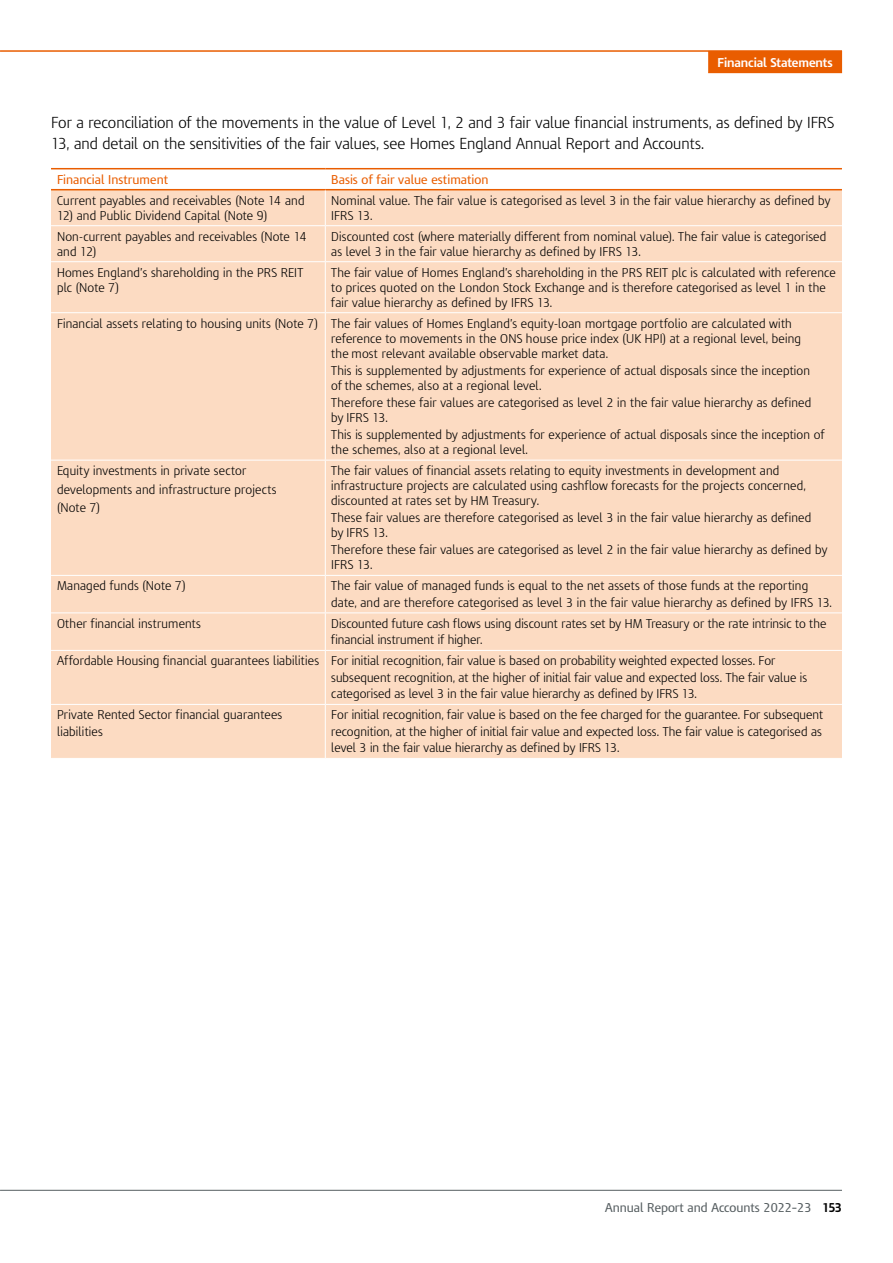
<style>
.page{position:relative;width:893px;height:1263px;background:#fff}
.page>*{position:absolute;margin:0;border:0;box-sizing:border-box;transform-origin:0 0}
.Body_copy_NEW{font:300 15px/21px "HMRC Modena";color:#000}
.Text_left_-_8pt_Mode{font:300 12px/15px "HMRC Modena";letter-spacing:.015em;color:#000}
.Text_left_-_8pt_Mode-2{font:12px "HMRC Modena";letter-spacing:.005em;color:#e95d00}
.t1{font:12px "HMRC Modena";color:#565e61}
.t2{font:700 12px "HMRC Modena";letter-spacing:-.01em;color:#fff}
.s1{font-weight:700;color:#000}
</style>
<div class="page">
<hr style="left:0;top:1190px;width:842px;height:1px;background:#565e61">
<hr style="left:0;top:50px;width:842px;height:2px;background:#e95d00">
<div style="left:709px;top:51px;width:133px;height:22px;background:#e95d00"></div>
<div style="left:51px;top:190px;width:791px;height:568px;background:#fcdbc2"></div>
<hr style="left:51px;top:168px;width:274px;height:1px;background:#e95d00">
<hr style="left:325px;top:168px;width:517px;height:1px;background:#e95d00">
<hr style="left:51px;top:189px;width:274px;height:1px;background:#e95d00">
<hr style="left:325px;top:189px;width:517px;height:1px;background:#e95d00">
<hr style="left:325px;top:190px;width:1px;height:35px;background:#fff">
<hr style="left:51px;top:225px;width:274px;height:1px;background:#fff">
<hr style="left:51px;top:261px;width:274px;height:1px;background:#fff">
<hr style="left:51px;top:312px;width:274px;height:1px;background:#fff">
<hr style="left:51px;top:460px;width:274px;height:1px;background:#fff">
<hr style="left:51px;top:575px;width:274px;height:1px;background:#fff">
<hr style="left:51px;top:612px;width:274px;height:1px;background:#fff">
<hr style="left:51px;top:650px;width:274px;height:1px;background:#fff">
<hr style="left:51px;top:704px;width:274px;height:1px;background:#fff">
<hr style="left:325px;top:226px;width:1px;height:35px;background:#fff">
<hr style="left:325px;top:262px;width:1px;height:50px;background:#fff">
<hr style="left:325px;top:313px;width:1px;height:147px;background:#fff">
<hr style="left:325px;top:460px;width:1px;height:115px;background:#fff">
<hr style="left:325px;top:576px;width:1px;height:36px;background:#fff">
<hr style="left:325px;top:613px;width:1px;height:37px;background:#fff">
<hr style="left:325px;top:651px;width:1px;height:53px;background:#fff">
<hr style="left:325px;top:705px;width:1px;height:53px;background:#fff">
<hr style="left:325px;top:225px;width:517px;height:1px;background:#fff">
<hr style="left:325px;top:261px;width:517px;height:1px;background:#fff">
<hr style="left:325px;top:312px;width:517px;height:1px;background:#fff">
<hr style="left:325px;top:460px;width:517px;height:1px;background:#fff">
<hr style="left:325px;top:575px;width:517px;height:1px;background:#fff">
<hr style="left:325px;top:612px;width:517px;height:1px;background:#fff">
<hr style="left:325px;top:650px;width:517px;height:1px;background:#fff">
<hr style="left:325px;top:704px;width:517px;height:1px;background:#fff">
<p class="t2" style="left:718px;top:55px;width:117px">Financial Statements</p>
<p class="Body_copy_NEW" style="left:51px;top:112px;width:785px">For a reconciliation of the movements in the value of Level 1, 2 and 3 fair value financial instruments, as defined by IFRS<br>13, and detail on the sensitivities of the fair values, see Homes England Annual Report and Accounts.</p>
<p class="Text_left_-_8pt_Mode-2" style="left:57px;top:172px;width:113px">Financial Instrument</p>
<p class="Text_left_-_8pt_Mode-2" style="left:331px;top:172px;width:159px">Basis of fair value estimation</p>
<p class="Text_left_-_8pt_Mode" style="left:57px;top:193px;width:249px">Current payables and receivables (Note 14 and</p>
<p class="Text_left_-_8pt_Mode" style="left:57px;top:208px;width:212px">12) and Public Dividend Capital (Note 9)</p>
<p class="Text_left_-_8pt_Mode" style="left:331px;top:193px;width:501px">Nominal value. The fair value is categorised as level 3 in the fair value hierarchy as defined by<br>IFRS 13.</p>
<p class="Text_left_-_8pt_Mode" style="left:57px;top:229px;width:251px">Non-current payables and receivables (Note 14 and 12)</p>
<p class="Text_left_-_8pt_Mode" style="left:331px;top:229px;width:496px">Discounted cost (where materially different from nominal value). The fair value is categorised as level 3 in the fair value hierarchy as defined by IFRS 13.</p>
<p class="Text_left_-_8pt_Mode" style="left:57px;top:265px;width:248px">Homes England’s shareholding in the PRS REIT plc (Note 7)</p>
<p class="Text_left_-_8pt_Mode" style="left:331px;top:265px;width:506px">The fair value of Homes England’s shareholding in the PRS REIT plc is calculated with reference to prices quoted on the London Stock Exchange and is therefore categorised as level 1 in the fair value hierarchy as defined by IFRS 13.</p>
<p class="Text_left_-_8pt_Mode" style="left:57px;top:316px;width:262px">Financial assets relating to housing units (Note 7)</p>
<p class="Text_left_-_8pt_Mode" style="left:331px;top:316px;width:471px">The fair values of Homes England’s equity-loan mortgage portfolio are calculated with reference to movements in the ONS house price index (UK HPI) at a regional level, being the most relevant available observable market data.</p>
<p class="Text_left_-_8pt_Mode" style="left:331px;top:363px;width:480px">This is supplemented by adjustments for experience of actual disposals since the inception of the schemes, also at a regional level.</p>
<p class="Text_left_-_8pt_Mode" style="left:331px;top:395px;width:481px">Therefore these fair values are categorised as level 2 in the fair value hierarchy as defined by IFRS 13.</p>
<p class="Text_left_-_8pt_Mode" style="left:331px;top:427px;width:495px">This is supplemented by adjustments for experience of actual disposals since the inception of the schemes, also at a regional level.</p>
<p class="Text_left_-_8pt_Mode" style="left:57px;top:463px;width:191px">Equity investments in private sector</p>
<p class="Text_left_-_8pt_Mode" style="left:57px;top:482px;width:221px">developments and infrastructure projects</p>
<p class="Text_left_-_8pt_Mode" style="left:57px;top:500px;width:45px">(Note 7)</p>
<p class="Text_left_-_8pt_Mode" style="left:331px;top:463px;width:476px">The fair values of financial assets relating to equity investments in development and infrastructure projects are calculated using cashflow forecasts for the projects concerned, discounted at rates set by HM Treasury.</p>
<p class="Text_left_-_8pt_Mode" style="left:331px;top:510px;width:481px">These fair values are therefore categorised as level 3 in the fair value hierarchy as defined by IFRS 13.</p>
<p class="Text_left_-_8pt_Mode" style="left:331px;top:542px;width:498px">Therefore these fair values are categorised as level 2 in the fair value hierarchy as defined by<br>IFRS 13.</p>
<p class="Text_left_-_8pt_Mode" style="left:57px;top:578px;width:130px">Managed funds (Note 7)</p>
<p class="Text_left_-_8pt_Mode" style="left:331px;top:578px;width:502px;line-height:16.5px">The fair value of managed funds is equal to the net assets of those funds at the reporting date, and are therefore categorised as level 3 in the fair value hierarchy as defined by IFRS 13.</p>
<p class="Text_left_-_8pt_Mode" style="left:57px;top:616px;width:146px">Other financial instruments</p>
<p class="Text_left_-_8pt_Mode" style="left:331px;top:615px;width:497px;line-height:16.5px">Discounted future cash flows using discount rates set by HM Treasury or the rate intrinsic to the financial instrument if higher.</p>
<p class="Text_left_-_8pt_Mode" style="left:57px;top:653px;width:264px">Affordable Housing financial guarantees liabilities</p>
<p class="Text_left_-_8pt_Mode" style="left:331px;top:653px;width:477px;line-height:16.5px">For initial recognition, fair value is based on probability weighted expected losses. For subsequent recognition, at the higher of initial fair value and expected loss. The fair value is categorised as level 3 in the fair value hierarchy as defined by IFRS 13.</p>
<p class="Text_left_-_8pt_Mode" style="left:57px;top:707px;width:227px;line-height:16.5px">Private Rented Sector financial guarantees liabilities</p>
<p class="Text_left_-_8pt_Mode" style="left:331px;top:707px;width:493px;line-height:16.5px">For initial recognition, fair value is based on the fee charged for the guarantee. For subsequent recognition, at the higher of initial fair value and expected loss. The fair value is categorised as level 3 in the fair value hierarchy as defined by IFRS 13.</p>
<p class="t1" style="left:605px;top:1200px;width:238px">Annual Report and Accounts 2022–23 <span class="s1">153</span></p>
</div>
